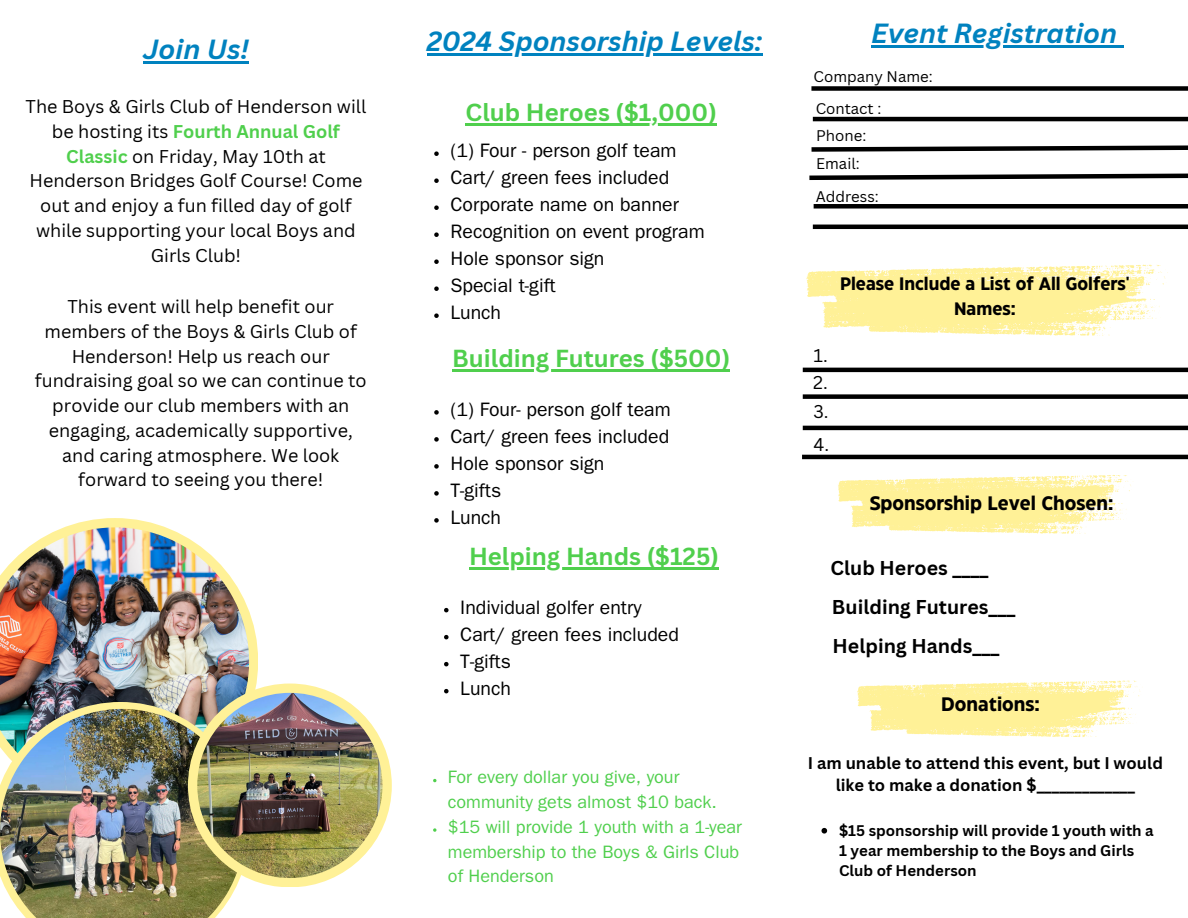
<style>
.page{position:relative;width:1188px;height:918px;background:#fff}
.page>*{position:absolute;margin:0;border:0;box-sizing:border-box;transform-origin:0 0}
.t1{font:italic 700 27px "Canva Sans";color:#0082bf}
.t2{font:700 24px "Canva Sans";color:#50cf4d}
.t3{font:19.5px "ITC Franklin Gothic Std";color:#000}
.t4{font:700 19.5px "Canva Sans";color:#000}
.t5{font:700 19.5px "Eastman Grotesque";color:#000}
.t6{font:18px/24.8px "Canva Sans";color:#000;text-align:center}
.t7{font:18px/24.8px "ITC Franklin Gothic Std";color:#50cf4d}
.t8{font:700 18px/24.8px "Eastman Grotesque";color:#000;text-align:center}
.t9{font:700 16.5px/22.5px "Canva Sans";color:#000;text-align:center}
.t10{font:700 15px/20.2px "Canva Sans";color:#000}
.t11{font:15px "Canva Sans";color:#000}
.s1{font-weight:700;color:#50cf4d}
</style>
<div class="page">
<svg style="left:65px;top:518px;width:193px;height:174px"></svg>
<svg style="left:811px;top:145px;width:377px;height:7px"></svg>
<svg style="left:809px;top:173px;width:379px;height:7px"></svg>
<div style="left:814px;top:204px;width:374px;height:5px;background:#000"></div>
<svg style="left:806px;top:264px;width:362px;height:72px"></svg>
<svg style="left:857px;top:680px;width:283px;height:57px"></svg>
<img style="left:0;top:527px;width:249px;height:175px">
<img style="left:0;top:702px;width:249px;height:177px">
<img style="left:0;top:709px;width:244px;height:209px">
<div style="left:811px;top:86px;width:377px;height:5px;background:#000"></div>
<hr style="left:813px;top:225px;width:375px;height:4px;background:#000">
<hr style="left:813px;top:117px;width:375px;height:4px;background:#000">
<div style="left:188px;top:684px;width:204px;height:203px;background:#fff197;border-radius:50%"></div>
<img style="left:197px;top:693px;width:185px;height:185px;border-radius:50%">
<svg style="left:838px;top:475px;width:293px;height:59px"></svg>
<hr style="left:466px;top:124px;width:251px;height:2px;background:#50cf4d">
<svg style="left:434px;top:151px;width:5px;height:5px"></svg>
<svg style="left:434px;top:178px;width:5px;height:5px"></svg>
<svg style="left:434px;top:205px;width:5px;height:5px"></svg>
<svg style="left:434px;top:232px;width:5px;height:5px"></svg>
<svg style="left:434px;top:259px;width:5px;height:5px"></svg>
<svg style="left:434px;top:286px;width:5px;height:5px"></svg>
<svg style="left:434px;top:313px;width:5px;height:5px"></svg>
<hr style="left:469px;top:567px;width:250px;height:3px;background:#50cf4d">
<svg style="left:444px;top:608px;width:5px;height:4px"></svg>
<svg style="left:444px;top:635px;width:5px;height:4px"></svg>
<svg style="left:444px;top:662px;width:5px;height:4px"></svg>
<svg style="left:444px;top:689px;width:5px;height:4px"></svg>
<hr style="left:802px;top:455px;width:386px;height:4px;background:#000">
<hr style="left:803px;top:426px;width:385px;height:4px;background:#000">
<hr style="left:803px;top:368px;width:385px;height:4px;background:#000">
<div style="left:803px;top:394px;width:385px;height:5px;background:#000"></div>
<hr style="left:143px;top:61px;width:106px;height:2px;background:#0082bf">
<hr style="left:427px;top:53px;width:336px;height:2px;background:#0082bf">
<hr style="left:871px;top:45px;width:246px;height:3px;background:#0082bf">
<svg style="left:1117px;top:45px;width:7px;height:3px"></svg>
<svg style="left:822px;top:828px;width:5px;height:6px"></svg>
<svg style="left:434px;top:410px;width:5px;height:5px"></svg>
<svg style="left:434px;top:437px;width:5px;height:5px"></svg>
<svg style="left:434px;top:464px;width:5px;height:5px"></svg>
<svg style="left:434px;top:491px;width:5px;height:5px"></svg>
<svg style="left:434px;top:518px;width:5px;height:5px"></svg>
<hr style="left:452px;top:369px;width:278px;height:3px;background:#50cf4d">
<svg style="left:433px;top:828px;width:3px;height:4px"></svg>
<p class="t1" style="left:143px;top:30px;width:107px">Join Us!</p>
<p class="t6" style="left:26px;top:94px;width:342px">The Boys &amp; Girls Club of Henderson will be hosting its <span class="s1">Fourth Annual Golf<br>Classic</span> on Friday, May 10th at<br>Henderson Bridges Golf Course! Come out and enjoy a fun filled day of golf while supporting your local Boys and<br>Girls Club!</p>
<p class="t6" style="left:35px;top:294px;width:333px">This event will help benefit our members of the Boys &amp; Girls Club of<br>Henderson! Help us reach our fundraising goal so we can continue to provide our club members with an engaging, academically supportive, and caring atmosphere. We look forward to seeing you there!</p>
<p class="t1" style="left:427px;top:22px;width:337px">2024 Sponsorship Levels:</p>
<h3 class="t1" style="left:871px;top:14px;width:247px">Event Registration</h3>
<p class="t2" style="left:466px;top:96px;width:253px">Club Heroes ($1,000)</p>
<h2 class="t3" style="left:450px;top:144px;width:228px">(1) Four - person golf team</h2>
<p class="t3" style="left:450px;top:171px;width:220px">Cart/ green fees included</p>
<p class="t3" style="left:450px;top:198px;width:230px">Corporate name on banner</p>
<p class="t3" style="left:450px;top:225px;width:256px">Recognition on event program</p>
<p class="t3" style="left:450px;top:252px;width:156px">Hole sponsor sign</p>
<p class="t3" style="left:450px;top:279px;width:107px">Special t-gift</p>
<h2 class="t3" style="left:450px;top:306px;width:52px">Lunch</h2>
<h3 class="t2" style="left:452px;top:341px;width:279px">Building Futures ($500)</h3>
<h4 class="t3" style="left:450px;top:402px;width:222px">(1) Four- person golf team</h4>
<h4 class="t3" style="left:450px;top:429px;width:220px">Cart/ green fees included</h4>
<p class="t3" style="left:450px;top:456px;width:156px">Hole sponsor sign</p>
<h3 class="t3" style="left:450px;top:483px;width:52px">T-gifts</h3>
<h3 class="t3" style="left:450px;top:510px;width:52px">Lunch</h3>
<p class="t2" style="left:469px;top:539px;width:251px">Helping Hands ($125)</p>
<p class="t3" style="left:460px;top:600px;width:183px">Individual golfer entry</p>
<p class="t3" style="left:460px;top:627px;width:220px">Cart/ green fees included</p>
<p class="t3" style="left:460px;top:654px;width:52px">T-gifts</p>
<p class="t3" style="left:460px;top:681px;width:52px">Lunch</p>
<h3 class="t7" style="left:448px;top:768px;width:270px">For every dollar you give, your community gets almost $10 back.</h3>
<p class="t7" style="left:448px;top:817px;width:296px">$15 will provide 1 youth with a 1-year membership to the Boys &amp; Girls Club of Henderson</p>
<p class="t11" style="left:814px;top:66px;width:121px">Company Name:</p>
<h1 class="t11" style="left:816px;top:98px;width:67px">Contact :</h1>
<p class="t11" style="left:816px;top:125px;width:52px">Phone:</p>
<h2 class="t11" style="left:816px;top:153px;width:45px">Email:</h2>
<p class="t11" style="left:816px;top:186px;width:65px">Address:</p>
<h1 class="t8" style="left:840px;top:273px;width:291px">Please Include a List of All Golfers'<br>Names:</h1>
<p class="t6" style="left:813px;top:343px;width:16px">1.</p>
<h1 class="t6" style="left:813px;top:370px;width:16px">2.</h1>
<p class="t6" style="left:813px;top:399px;width:17px">3.</p>
<p class="t6" style="left:813px;top:432px;width:17px">4.</p>
<p class="t5" style="left:870px;top:496px;width:245px">Sponsorship Level Chosen:</p>
<p class="t4" style="left:831px;top:554px;width:159px">Club Heroes ____</p>
<p class="t4" style="left:832px;top:593px;width:185px">Building Futures___</p>
<p class="t4" style="left:833px;top:632px;width:168px">Helping Hands___</p>
<h4 class="t5" style="left:941px;top:697px;width:100px">Donations:</h4>
<h4 class="t9" style="left:808px;top:751px;width:357px">I am unable to attend this event, but I would like to make a donation $_____________</h4>
<h4 class="t10" style="left:839px;top:820px;width:316px">$15 sponsorship will provide 1 youth with a<br>1 year membership to the Boys and Girls<br>Club of Henderson</h4>
</div>
